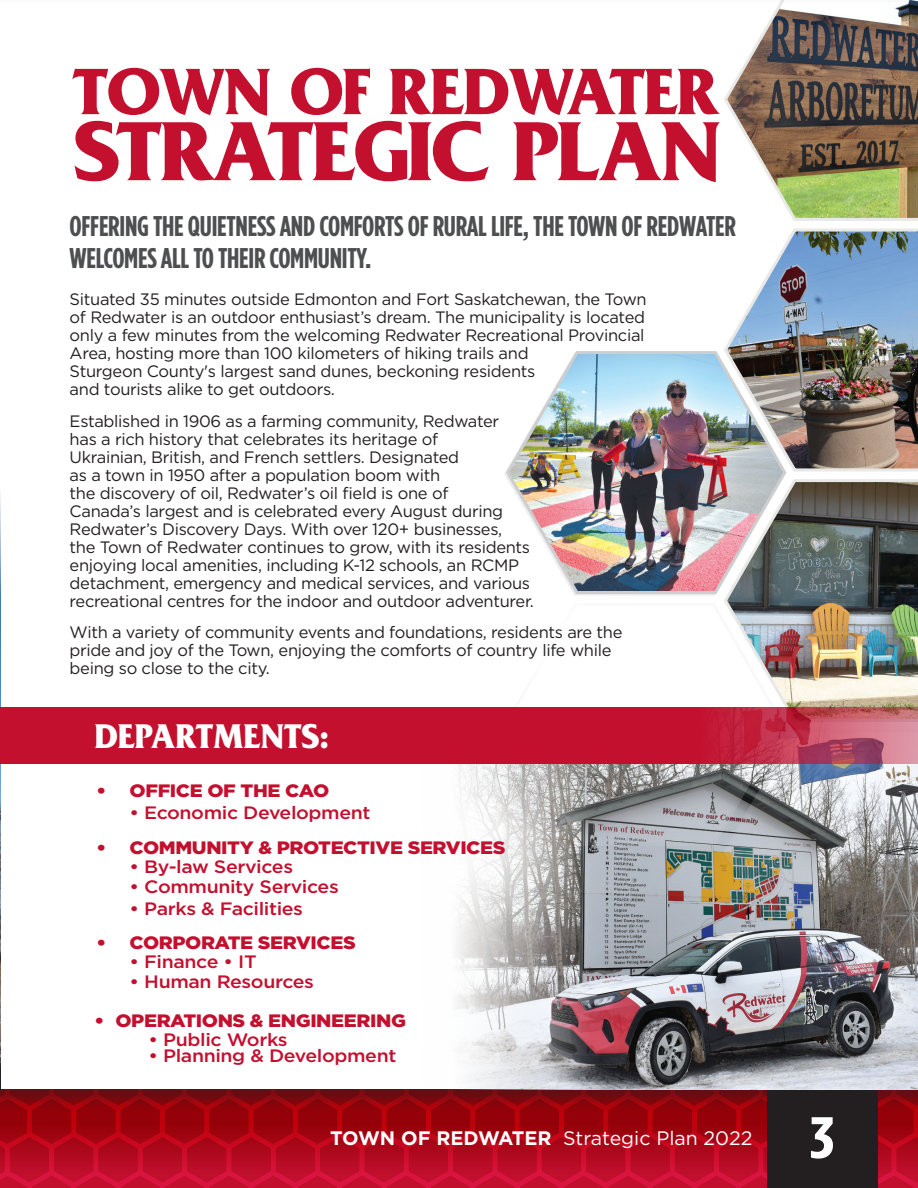
<style>
.page{position:relative;width:918px;height:1188px;background:#fff}
.page>*{position:absolute;margin:0;border:0;box-sizing:border-box;transform-origin:0 0}
.t1{font:700 88.05px "Friz Quadrata";letter-spacing:-.02em;color:#c3102f}
.t2{font:700 68.7px "Friz Quadrata";letter-spacing:-.02em;color:#c3102f}
.t3{font:700 58.5px "Gotham Condensed";color:#fff;scale:1.27 1}
.t4{font:700 36px "Friz Quadrata";color:#fff;scale:.95 1}
.t5{font:700 28.5px/32px "Gotham Condensed";letter-spacing:-.01em;color:#4e4f50}
.t6{font:19.5px "Gotham";color:#fff}
.t7{font:500 18px "Gotham";letter-spacing:-.02em;color:#c3102f;scale:1.09 1}
.t8{font:900 18px "Gotham";letter-spacing:-.02em;color:#c3102f;scale:1.09 1}
.t9{font:16.5px/18px "Gotham";letter-spacing:-.02em;color:#231f20}
.s1{font-weight:700}
</style>
<div class="page">
<svg style="left:0;top:1115px;width:918px;height:73px;background:#b3081e"></svg>
<div style="left:767px;top:1087px;width:111px;height:101px;background:#231f20"></div>
<div style="left:0;top:0;width:918px;height:1115px;background:#231f20;opacity:.52"></div>
<div style="left:0;top:2px;width:918px;height:1087px;background:#fff"></div>
<img style="left:605px;top:847px;width:313px;height:243px">
<img style="left:0;top:665px;width:1px;height:16px">
<img style="left:725px;top:228px;width:193px;height:244px">
<img style="left:724px;top:479px;width:194px;height:228px">
<svg style="left:722px;top:0;width:196px;height:221px"></svg>
<svg style="left:605px;top:602px;width:181px;height:245px"></svg>
<img style="left:722px;top:764px;width:196px;height:210px">
<div style="left:7px;top:230px;width:701px;height:509px;background:#fff"></div>
<img style="left:505px;top:348px;width:283px;height:248px">
<svg style="left:0;top:681px;width:605px;height:410px"></svg>
<svg style="left:1px;top:707px;width:917px;height:57px;background:#c21c39"></svg>
<h2 class="t2" style="left:74px;top:54px;width:647px">TOWN OF REDWATER</h2>
<h1 class="t1" style="left:74px;top:103px;width:650px">STRATEGIC PLAN</h1>
<h3 class="t5" style="left:70px;top:209px;width:668px">OFFERING THE QUIETNESS AND COMFORTS OF RURAL LIFE, THE TOWN OF REDWATER<br>WELCOMES ALL TO THEIR COMMUNITY.</h3>
<p class="t9" style="left:70px;top:290px;width:579px">Situated 35 minutes outside Edmonton and Fort Saskatchewan, the Town of Redwater is an outdoor enthusiast’s dream. The municipality is located only a few minutes from the welcoming Redwater Recreational Provincial Area, hosting more than 100 kilometers of hiking trails and<br>Sturgeon County's largest sand dunes, beckoning residents<br>and tourists alike to get outdoors.</p>
<p class="t9" style="left:70px;top:412px;width:466px">Established in 1906 as a farming community, Redwater<br>has a rich history that celebrates its heritage of<br>Ukrainian, British, and French settlers. Designated<br>as a town in 1950 after a population boom with<br>the discovery of oil, Redwater’s oil field is one of<br>Canada’s largest and is celebrated every August during Redwater’s Discovery Days. With over 120+ businesses,<br>the Town of Redwater continues to grow, with its residents enjoying local amenities, including K-12 schools, an RCMP detachment, emergency and medical services, and various recreational centres for the indoor and outdoor adventurer.</p>
<p class="t9" style="left:70px;top:623px;width:554px">With a variety of community events and foundations, residents are the pride and joy of the Town, enjoying the comforts of country life while being so close to the city.</p>
<h3 class="t4" style="left:94px;top:717px;width:248px">DEPARTMENTS:</h3>
<p class="t8" style="left:97px;top:779px;width:215px">• OFFICE OF THE CAO</p>
<p class="t7" style="left:130px;top:803px;width:223px">• Economic Development</p>
<p class="t8" style="left:97px;top:835px;width:377px">• COMMUNITY &amp; PROTECTIVE SERVICES</p>
<p class="t7" style="left:130px;top:857px;width:151px">• By-law Services</p>
<p class="t7" style="left:130px;top:876px;width:193px">• Community Services</p>
<p class="t7" style="left:130px;top:898px;width:161px">• Parks &amp; Facilities</p>
<p class="t8" style="left:97px;top:930px;width:239px">• CORPORATE SERVICES</p>
<p class="t7" style="left:130px;top:952px;width:118px">• Finance • IT</p>
<p class="t7" style="left:130px;top:971px;width:171px">• Human Resources</p>
<p class="t8" style="left:94px;top:1008px;width:287px">• OPERATIONS &amp; ENGINEERING</p>
<p class="t7" style="left:148px;top:1029px;width:129px">• Public Works</p>
<p class="t7" style="left:148px;top:1046px;width:229px">• Planning &amp; Development</p>
<p class="t6" style="left:330px;top:1127px;width:424px"><span class="s1">TOWN OF REDWATER</span> Strategic Plan 2022</p>
<h3 class="t3" style="left:810px;top:1103px;width:21px">3</h3>
</div>
